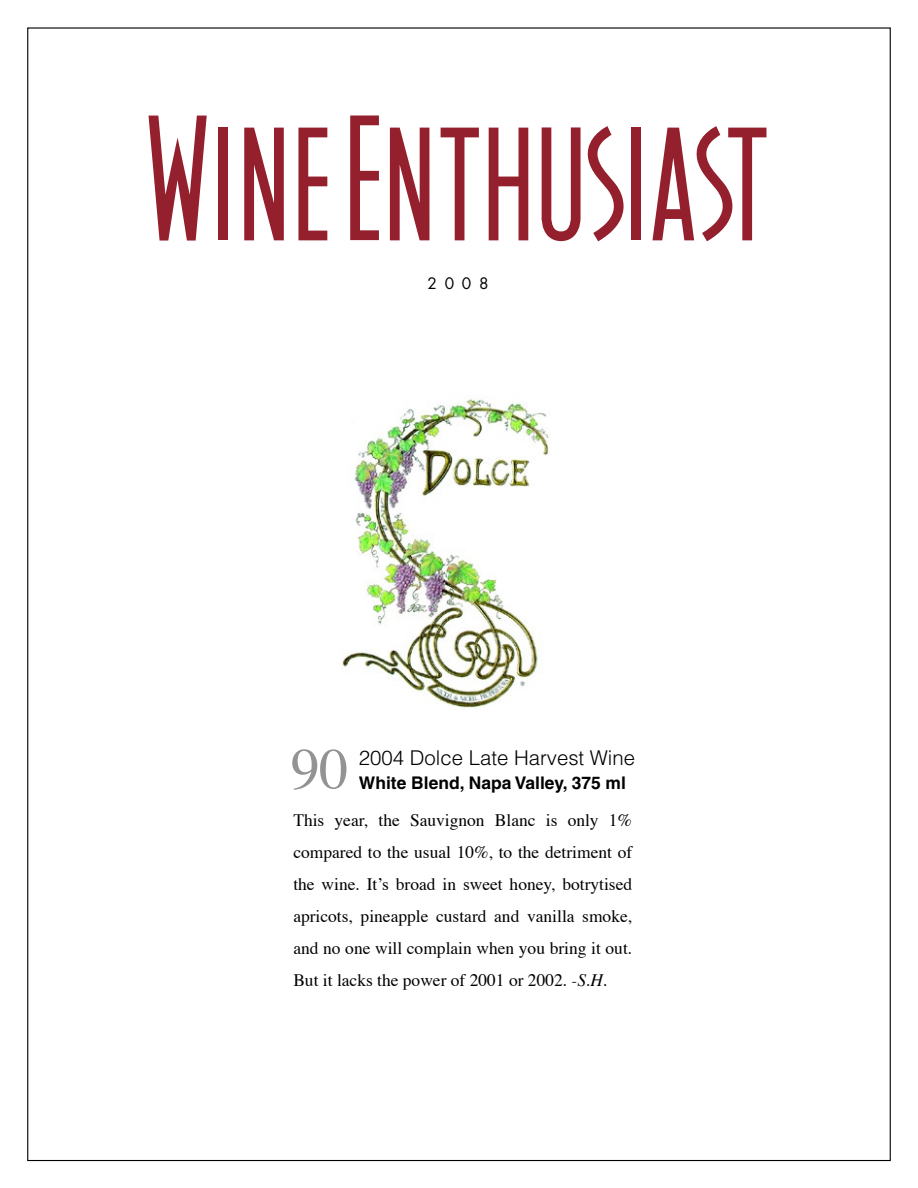
<style>
.page{position:relative;width:918px;height:1188px;background:#fff}
.page>*{position:absolute;margin:0;border:0;box-sizing:border-box;transform-origin:0 0}
.t1{font:58.2px "Times";color:#939393}
.t2{font:300 20.4px "Helvetica";color:#000}
.t3{font:17.4px/32px "Times";color:#000;text-align:justify}
.t4{font:700 17.4px "Helvetica";color:#000}
.t5{font:15.45px "Futura";color:#000}
.s1{font-style:italic}
</style>
<div class="page">
<svg style="left:149px;top:116px;width:58px;height:125px"></svg>
<div style="left:218px;top:128px;width:10px;height:112px;background:#95202d"></div>
<div style="left:631px;top:128px;width:9px;height:112px;background:#95202d"></div>
<svg style="left:298px;top:128px;width:29px;height:112px"></svg>
<svg style="left:350px;top:116px;width:29px;height:124px"></svg>
<svg style="left:489px;top:128px;width:39px;height:112px"></svg>
<svg style="left:244px;top:128px;width:40px;height:112px"></svg>
<svg style="left:390px;top:128px;width:39px;height:112px"></svg>
<svg style="left:441px;top:128px;width:38px;height:112px"></svg>
<svg style="left:541px;top:126px;width:83px;height:115px"></svg>
<svg style="left:652px;top:126px;width:115px;height:115px"></svg>
<img style="left:342px;top:399px;width:207px;height:311px">
<p class="t5" style="left:428px;top:272px;width:62px">2008</p>
<h1 class="t1" style="left:291px;top:715px;width:60px">90</h1>
<p class="t2" style="left:359px;top:745px;width:278px">2004 Dolce Late Harvest Wine</p>
<p class="t4" style="left:359px;top:772px;width:269px">White Blend, Napa Valley, 375 ml</p>
<p class="t3" style="left:293px;top:803px;width:340px">This year, the Sauvignon Blanc is only 1% compared to the usual 10%, to the detriment of the wine. It’s broad in sweet honey, botrytised apricots, pineapple custard and vanilla smoke, and no one will complain when you bring it out.<br>But it lacks the power of 2001 or 2002. <span class="s1">-S.H.</span></p>
</div>
